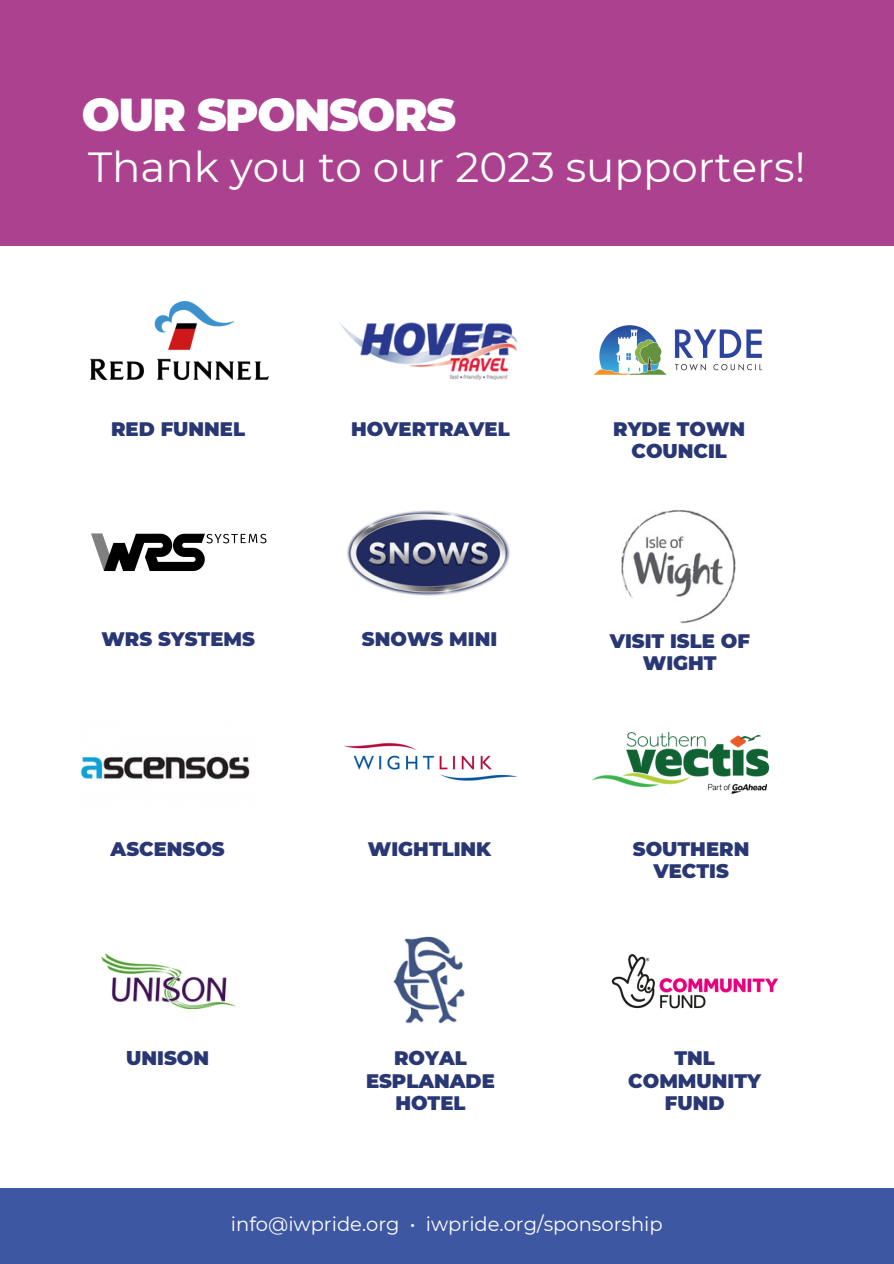
<style>
.page{position:relative;width:894px;height:1264px;background:#fff}
.page>*{position:absolute;margin:0;border:0;box-sizing:border-box;transform-origin:0 0}
.t1{font:900 45px "Montserrat";letter-spacing:-.03em;color:#fff}
.t2{font:42px "Montserrat";color:#fff}
.t3{font:900 19.5px/22.5px "Montserrat";color:#293774;text-align:center}
.t4{font:19.5px "Montserrat";color:#fff}
</style>
<div class="page">
<div style="left:0;top:0;width:893px;height:245px;background:#ab418f"></div>
<div style="left:0;top:1187px;width:893px;height:76px;background:#3e57a3"></div>
<img style="left:621px;top:510px;width:114px;height:114px">
<img style="left:90px;top:302px;width:178px;height:77px">
<img style="left:340px;top:322px;width:177px;height:57px">
<img style="left:594px;top:325px;width:168px;height:50px">
<img style="left:80px;top:756px;width:170px;height:24px">
<img style="left:344px;top:742px;width:174px;height:39px">
<img style="left:101px;top:953px;width:134px;height:55px">
<img style="left:393px;top:936px;width:72px;height:88px">
<img style="left:592px;top:732px;width:176px;height:62px">
<svg style="left:91px;top:533px;width:175px;height:38px"></svg>
<img style="left:347px;top:510px;width:163px;height:86px">
<img style="left:611px;top:954px;width:167px;height:55px">
<h1 class="t1" style="left:82px;top:87px;width:375px">OUR SPONSORS</h1>
<h2 class="t2" style="left:88px;top:141px;width:718px">Thank you to our 2023 supporters!</h2>
<p class="t3" style="left:111px;top:417px;width:135px">RED FUNNEL</p>
<p class="t3" style="left:101px;top:627px;width:155px">WRS SYSTEMS</p>
<p class="t3" style="left:351px;top:417px;width:160px">HOVERTRAVEL</p>
<p class="t3" style="left:362px;top:627px;width:137px">SNOWS MINI</p>
<p class="t3" style="left:613px;top:417px;width:133px">RYDE TOWN<br>COUNCIL</p>
<p class="t3" style="left:609px;top:629px;width:142px">VISIT ISLE OF<br>WIGHT</p>
<p class="t3" style="left:111px;top:837px;width:115px">ASCENSOS</p>
<p class="t3" style="left:632px;top:837px;width:118px">SOUTHERN<br>VECTIS</p>
<p class="t3" style="left:368px;top:837px;width:125px">WIGHTLINK</p>
<p class="t3" style="left:126px;top:1047px;width:84px">UNISON</p>
<p class="t3" style="left:366px;top:1047px;width:130px">ROYAL<br>ESPLANADE<br>HOTEL</p>
<p class="t3" style="left:628px;top:1047px;width:134px">TNL<br>COMMUNITY<br>FUND</p>
<p class="t4" style="left:231px;top:1212px;width:433px">info@iwpride.org • iwpride.org/sponsorship</p>
</div>
